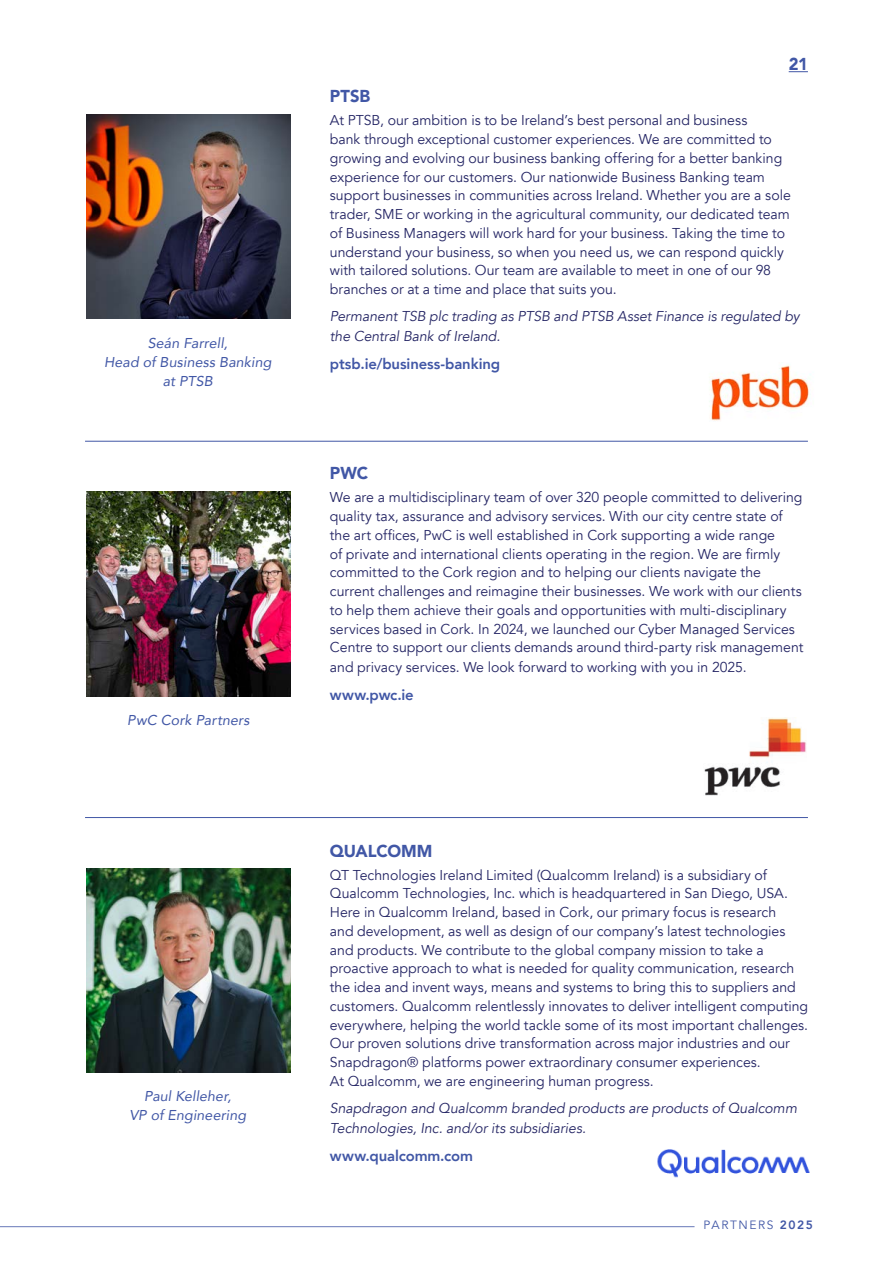
<style>
.page{position:relative;width:893px;height:1263px;background:#fff}
.page>*{position:absolute;margin:0;border:0;box-sizing:border-box;transform-origin:0 0}
.t1{font:900 17.25px "Avenir";letter-spacing:-.005em;color:#4157a6;scale:.96 1}
.t2{font:800 15px "Avenir";letter-spacing:-.005em;color:#4157a6}
.t3{font:14.25px/18.8px "Avenir";color:#252665}
.t4{font:italic 14.25px/19.5px "Avenir";color:#252665}
.t5{font:italic 14.25px/18.8px "Avenir";letter-spacing:.01em;color:#4157a6;text-align:center}
.t6{font:12px "Avenir";letter-spacing:.13em;color:#4157a6}
.s1{font-weight:800}
</style>
<div class="page">
<hr style="left:0;top:1226px;width:694px;height:1px;background:#4157a6">
<svg style="left:789px;top:71px;width:19px;height:1px"></svg>
<hr style="left:85px;top:441px;width:723px;height:1px;background:#4157a6">
<hr style="left:85px;top:817px;width:723px;height:1px;background:#4157a6">
<img style="left:86px;top:868px;width:205px;height:204px">
<img style="left:657px;top:1149px;width:153px;height:29px">
<img style="left:704px;top:717px;width:103px;height:78px">
<img style="left:86px;top:491px;width:205px;height:205px">
<img style="left:709px;top:365px;width:102px;height:56px">
<img style="left:86px;top:115px;width:205px;height:204px">
<p class="t5" style="left:104px;top:334px;width:169px">Seán Farrell,<br>Head of Business Banking at PTSB</p>
<p class="t5" style="left:127px;top:710px;width:124px">PwC Cork Partners</p>
<p class="t5" style="left:129px;top:1087px;width:118px">Paul Kelleher,<br>VP of Engineering</p>
<p class="t1" style="left:789px;top:50px;width:22px">21</p>
<p class="t1" style="left:330px;top:82px;width:44px">PTSB</p>
<p class="t3" style="left:330px;top:111px;width:462px">At PTSB, our ambition is to be Ireland’s best personal and business<br>bank through exceptional customer experiences. We are committed to growing and evolving our business banking offering for a better banking experience for our customers. Our nationwide Business Banking team support businesses in communities across Ireland. Whether you are a sole trader, SME or working in the agricultural community, our dedicated team of Business Managers will work hard for your business. Taking the time to understand your business, so when you need us, we can respond quickly with tailored solutions. Our team are available to meet in one of our 98 branches or at a time and place that suits you.</p>
<p class="t4" style="left:330px;top:307px;width:471px">Permanent TSB plc trading as PTSB and PTSB Asset Finance is regulated by the Central Bank of Ireland.</p>
<p class="t2" style="left:330px;top:352px;width:172px">ptsb.ie/business-banking</p>
<p class="t1" style="left:330px;top:459px;width:41px">PWC</p>
<p class="t3" style="left:330px;top:488px;width:475px">We are a multidisciplinary team of over 320 people committed to delivering quality tax, assurance and advisory services. With our city centre state of the art offices, PwC is well established in Cork supporting a wide range<br>of private and international clients operating in the region. We are firmly committed to the Cork region and to helping our clients navigate the current challenges and reimagine their businesses. We work with our clients to help them achieve their goals and opportunities with multi-disciplinary services based in Cork. In 2024, we launched our Cyber Managed Services Centre to support our clients demands around third-party risk management and privacy services. We look forward to working with you in 2025.</p>
<p class="t2" style="left:330px;top:683px;width:85px">www.pwc.ie</p>
<p class="t1" style="left:330px;top:836px;width:108px">QUALCOMM</p>
<p class="t3" style="left:330px;top:865px;width:480px">QT Technologies Ireland Limited (Qualcomm Ireland) is a subsidiary of Qualcomm Technologies, Inc. which is headquartered in San Diego, USA.<br>Here in Qualcomm Ireland, based in Cork, our primary focus is research<br>and development, as well as design of our company’s latest technologies and products. We contribute to the global company mission to take a proactive approach to what is needed for quality communication, research the idea and invent ways, means and systems to bring this to suppliers and customers. Qualcomm relentlessly innovates to deliver intelligent computing everywhere, helping the world tackle some of its most important challenges.<br>Our proven solutions drive transformation across major industries and our Snapdragon® platforms power extraordinary consumer experiences.<br>At Qualcomm, we are engineering human progress.</p>
<p class="t4" style="left:330px;top:1099px;width:469px">Snapdragon and Qualcomm branded products are products of Qualcomm<br>Technologies, Inc. and/or its subsidiaries.</p>
<p class="t2" style="left:330px;top:1144px;width:145px">www.qualcomm.com</p>
<p class="t6" style="left:704px;top:1218px;width:111px">PARTNERS <span class="s1">2025</span></p>
</div>
